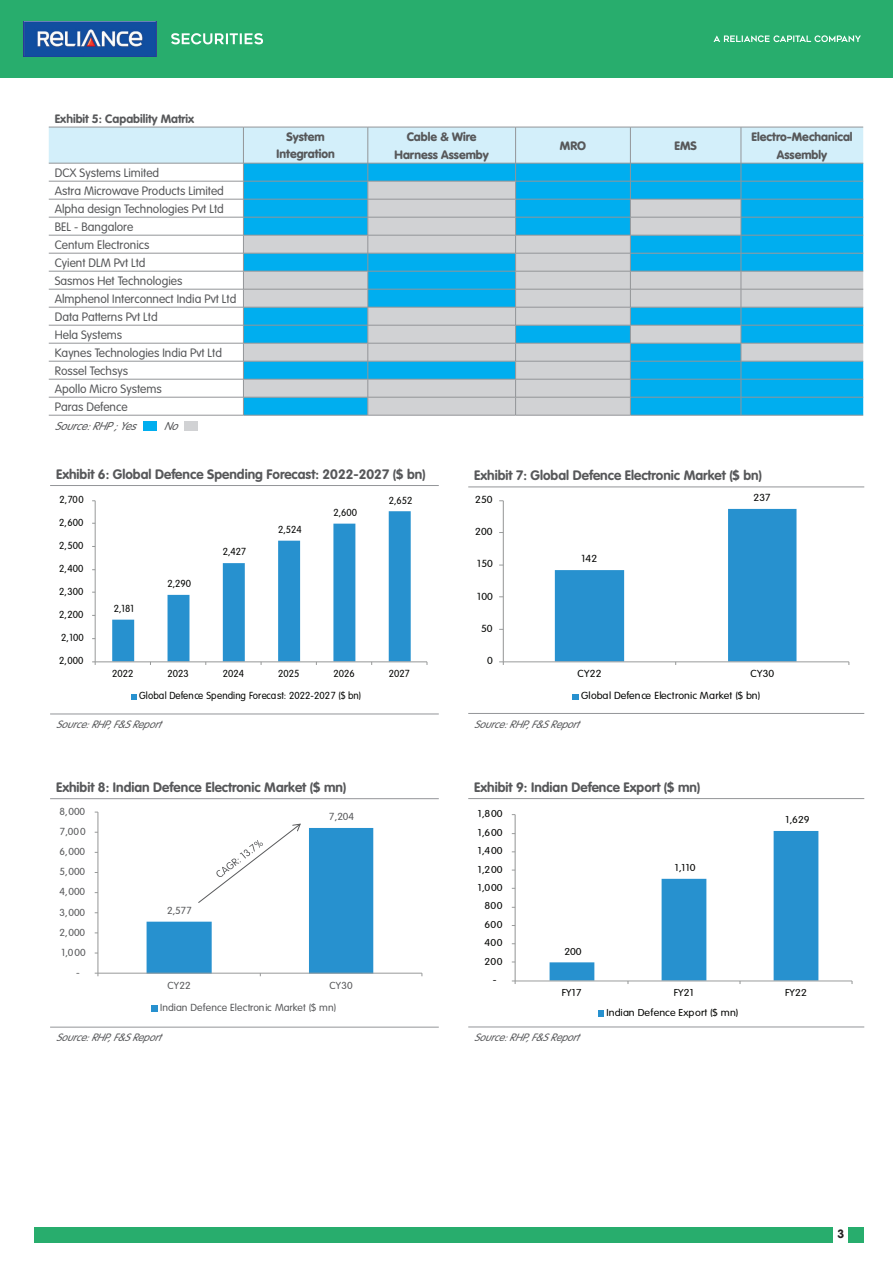
<style>
.page{position:relative;width:893px;height:1263px;background:#fff}
.page>*{position:absolute;margin:0;border:0;box-sizing:border-box;transform-origin:0 0}
.t1{font:700 13.5px "VAG Rounded Std";color:#57585a}
.t2{font:300 12px/18px "VAG Rounded Std";color:#57585a}
.t3{font:900 12px/18px "VAG Rounded Std";color:#57585a;text-align:center}
.t4{font:700 12px "VAG Rounded Std";color:#57585a}
.t5{font:12px "VAG Rounded Bold";color:#231f20}
.t6{font:italic 300 11.25px "VAG Rounded";color:#57585a}
.t7{font:italic 300 10.5px "VAG Rounded";color:#57585a}
.t8{font:300 10.05px "VAG Rounded Std";letter-spacing:.005em;color:#040503}
.t9{font:300 10.05px/21.8px "VAG Rounded Std";letter-spacing:.005em;color:#58595b;scale:1.04 1}
.t10{font:300 10.05px/21.8px "VAG Rounded Std";letter-spacing:.005em;color:#040503;scale:1.07 1}
.t11{font:300 9.9px "VAG Rounded Std";color:#040503;scale:1.09 1}
</style>
<div class="page">
<div style="left:0;top:0;width:893px;height:78px;background:#28ad6d"></div>
<img style="left:24px;top:22px;width:133px;height:34px">
<svg style="left:171px;top:33px;width:92px;height:11px"></svg>
<svg style="left:713px;top:35px;width:148px;height:7px"></svg>
<div style="left:34px;top:1227px;width:799px;height:15px;background:#28ad6d"></div>
<div style="left:848px;top:1227px;width:15px;height:15px;background:#28ad6d"></div>
<hr style="left:49px;top:415px;width:194px;height:1px;background:#939598">
<hr style="left:741px;top:415px;width:122px;height:1px;background:#939598">
<svg style="left:49px;top:127px;width:814px;height:288px"></svg>
<hr style="left:243px;top:415px;width:125px;height:1px;background:#939598">
<hr style="left:368px;top:415px;width:148px;height:1px;background:#939598">
<hr style="left:516px;top:415px;width:114px;height:1px;background:#939598">
<hr style="left:630px;top:415px;width:111px;height:1px;background:#939598">
<hr style="left:50px;top:485px;width:389px;height:1px;background:#939598">
<hr style="left:50px;top:714px;width:389px;height:1px;background:#939598">
<hr style="left:50px;top:798px;width:389px;height:1px;background:#939598">
<hr style="left:50px;top:1027px;width:389px;height:1px;background:#939598">
<hr style="left:468px;top:487px;width:396px;height:1px;background:#939598">
<hr style="left:468px;top:713px;width:396px;height:1px;background:#939598">
<hr style="left:468px;top:798px;width:396px;height:1px;background:#939598">
<hr style="left:468px;top:1027px;width:396px;height:1px;background:#939598">
<hr style="left:95px;top:501px;width:1px;height:161px;background:#969898">
<hr style="left:95px;top:661px;width:332px;height:1px;background:#969898">
<svg style="left:92px;top:661px;width:4px;height:4px"></svg>
<svg style="left:112px;top:511px;width:299px;height:154px"></svg>
<svg style="left:131px;top:694px;width:5px;height:5px"></svg>
<hr style="left:503px;top:501px;width:1px;height:161px;background:#969898">
<hr style="left:503px;top:661px;width:346px;height:1px;background:#969898">
<svg style="left:499px;top:661px;width:5px;height:4px"></svg>
<svg style="left:555px;top:509px;width:241px;height:156px"></svg>
<svg style="left:572px;top:694px;width:7px;height:5px"></svg>
<hr style="left:98px;top:812px;width:1px;height:161px;background:#969898">
<hr style="left:98px;top:973px;width:324px;height:1px;background:#969898">
<div style="left:151px;top:1005px;width:7px;height:6px;background:#2791cf"></div>
<svg style="left:147px;top:823px;width:226px;height:153px"></svg>
<hr style="left:515px;top:815px;width:1px;height:166px;background:#969898">
<hr style="left:515px;top:980px;width:337px;height:1px;background:#969898">
<svg style="left:512px;top:980px;width:4px;height:4px"></svg>
<svg style="left:550px;top:831px;width:268px;height:153px"></svg>
<svg style="left:598px;top:1010px;width:5px;height:6px"></svg>
<div style="left:143px;top:421px;width:14px;height:9px;background:#00aeef"></div>
<div style="left:184px;top:421px;width:13px;height:9px;background:#d1d2d4"></div>
<p class="t4" style="left:55px;top:112px;width:141px">Exhibit 5: Capability Matrix</p>
<p class="t3" style="left:276px;top:129px;width:60px;line-height:16.5px">System<br>Integration</p>
<p class="t3" style="left:395px;top:128px;width:96px">Cable &amp; Wire<br>Harness Assemby</p>
<p class="t3" style="left:560px;top:137px;width:28px">MRO</p>
<p class="t3" style="left:674px;top:137px;width:24px">EMS</p>
<p class="t3" style="left:752px;top:128px;width:102px">Electro-Mechanical<br>Assembly</p>
<p class="t2" style="left:55px;top:164px;width:183px">DCX Systems Limited<br>Astra Microwave Products Limited<br>Alpha design Technologies Pvt Ltd<br>BEL - Bangalore<br>Centum Electronics<br>Cyient DLM Pvt Ltd<br>Sasmos Het Technologies<br>Almphenol Interconnect India Pvt Ltd<br>Data Patterns Pvt Ltd<br>Hela Systems<br>Kaynes Technologies India Pvt Ltd<br>Rossel Techsys<br>Apollo Micro Systems<br>Paras Defence</p>
<p class="t6" style="left:55px;top:419px;width:82px">Source:RHP ;Yes</p>
<p class="t6" style="left:164px;top:419px;width:17px">No</p>
<p class="t1" style="left:56px;top:466px;width:371px">Exhibit 6: Global Defence Spending Forecast: 2022-2027 ($ bn)</p>
<p class="t8" style="left:60px;top:494px;width:26px">2,700</p>
<p class="t8" style="left:59px;top:517px;width:26px">2,600</p>
<p class="t8" style="left:59px;top:540px;width:26px">2,500</p>
<p class="t8" style="left:59px;top:563px;width:26px">2,400</p>
<p class="t8" style="left:59px;top:586px;width:26px">2,300</p>
<p class="t8" style="left:59px;top:609px;width:26px">2,200</p>
<p class="t8" style="left:61px;top:632px;width:24px">2,100</p>
<p class="t8" style="left:59px;top:655px;width:26px">2,000</p>
<p class="t8" style="left:114px;top:603px;width:22px">2,181</p>
<p class="t8" style="left:168px;top:578px;width:25px">2,290</p>
<p class="t8" style="left:223px;top:546px;width:25px">2,427</p>
<p class="t8" style="left:278px;top:524px;width:25px">2,524</p>
<p class="t8" style="left:333px;top:506px;width:25px">2,600</p>
<p class="t8" style="left:389px;top:494px;width:25px">2,652</p>
<p class="t8" style="left:112px;top:668px;width:23px">2022</p>
<p class="t8" style="left:168px;top:668px;width:23px">2023</p>
<p class="t8" style="left:223px;top:668px;width:23px">2024</p>
<p class="t8" style="left:278px;top:668px;width:23px">2025</p>
<p class="t8" style="left:333px;top:668px;width:23px">2026</p>
<p class="t8" style="left:389px;top:668px;width:22px">2027</p>
<p class="t8" style="left:139px;top:690px;width:224px">Global Defence Spending Forecast: 2022-2027 ($ bn)</p>
<p class="t7" style="left:56px;top:718px;width:106px">Source:RHP,F&amp;S Report</p>
<p class="t1" style="left:56px;top:779px;width:292px">Exhibit 8: Indian Defence Electronic Market ($ mn)</p>
<p class="t9" style="left:60px;top:801px;width:26px">8,000</p>
<p class="t9" style="left:60px;top:821px;width:26px">7,000</p>
<p class="t9" style="left:60px;top:841px;width:26px">6,000</p>
<p class="t9" style="left:60px;top:861px;width:26px">5,000</p>
<p class="t9" style="left:60px;top:881px;width:26px">4,000</p>
<p class="t9" style="left:60px;top:901px;width:26px">3,000</p>
<p class="t9" style="left:60px;top:921px;width:26px">2,000</p>
<p class="t9" style="left:62px;top:942px;width:25px">1,000</p>
<p class="t9" style="left:76px;top:962px;width:5px">-</p>
<p class="t9" style="left:167px;top:900px;width:25px">2,577</p>
<p class="t9" style="left:329px;top:806px;width:25px">7,204</p>
<p class="t9" style="left:160px;top:975px;width:187px;text-indent:169px">CY30<br>Indian Defence Electronic Market ($ mn)</p>
<p class="t9" style="left:167px;top:975px;width:24px">CY22</p>
<p class="t7" style="left:56px;top:1031px;width:106px">Source:RHP,F&amp;S Report</p>
<p class="t1" style="left:474px;top:467px;width:289px">Exhibit 7: Global Defence Electronic Market ($ bn)</p>
<p class="t10" style="left:475px;top:489px;width:18px">250</p>
<p class="t10" style="left:475px;top:521px;width:18px">200</p>
<p class="t10" style="left:477px;top:553px;width:16px">150</p>
<p class="t10" style="left:477px;top:586px;width:16px">100</p>
<p class="t10" style="left:481px;top:618px;width:12px">50</p>
<p class="t10" style="left:487px;top:650px;width:7px">0</p>
<p class="t10" style="left:581px;top:548px;width:16px">142</p>
<p class="t10" style="left:754px;top:487px;width:17px">237</p>
<p class="t10" style="left:577px;top:663px;width:24px">CY22</p>
<p class="t10" style="left:581px;top:663px;width:182px;text-indent:169px">CY30<br>Global Defence Electronic Market ($ bn)</p>
<p class="t7" style="left:474px;top:718px;width:106px">Source:RHP,F&amp;S Report</p>
<p class="t1" style="left:474px;top:779px;width:228px">Exhibit 9: Indian Defence Export ($ mn)</p>
<p class="t11" style="left:478px;top:808px;width:24px">1,800</p>
<p class="t11" style="left:478px;top:826px;width:24px">1,600</p>
<p class="t11" style="left:478px;top:845px;width:24px">1,400</p>
<p class="t11" style="left:478px;top:863px;width:24px">1,200</p>
<p class="t11" style="left:478px;top:882px;width:24px">1,000</p>
<p class="t11" style="left:484px;top:900px;width:18px">800</p>
<p class="t11" style="left:484px;top:919px;width:18px">600</p>
<p class="t11" style="left:484px;top:937px;width:18px">400</p>
<p class="t11" style="left:484px;top:955px;width:18px">200</p>
<p class="t11" style="left:493px;top:974px;width:5px">-</p>
<p class="t11" style="left:564px;top:945px;width:17px">200</p>
<p class="t11" style="left:675px;top:861px;width:21px">1,110</p>
<p class="t11" style="left:786px;top:814px;width:24px">1,629</p>
<p class="t11" style="left:562px;top:987px;width:19px">FY17</p>
<p class="t11" style="left:674px;top:987px;width:19px">FY21</p>
<p class="t11" style="left:785px;top:987px;width:21px">FY22</p>
<p class="t11" style="left:606px;top:1006px;width:123px">Indian Defence Export ($ mn)</p>
<p class="t7" style="left:474px;top:1031px;width:106px">Source:RHP,F&amp;S Report</p>
<p class="t5" style="left:837px;top:1227px;width:8px">3</p>
</div>
